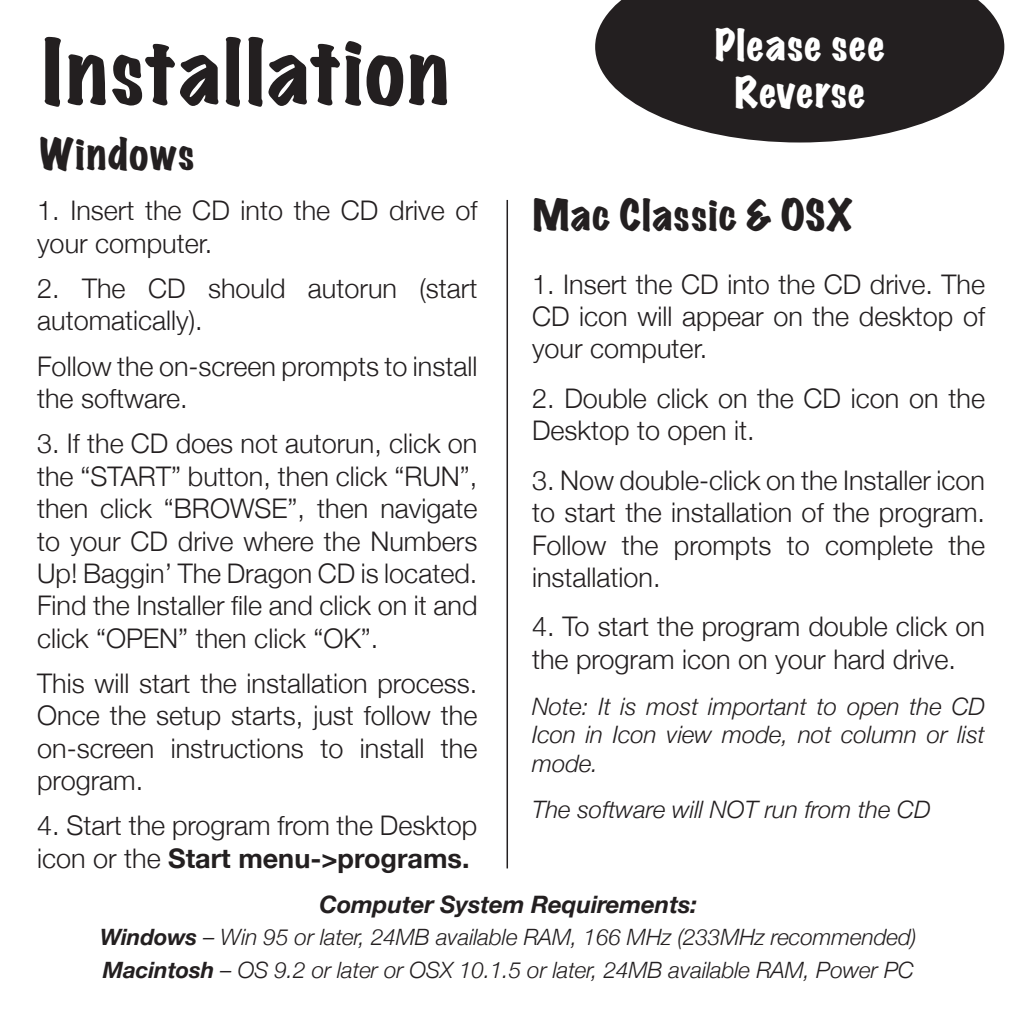
<style>
.page{position:relative;width:1021px;height:1021px;background:#fff}
.page>*{position:absolute;margin:0;border:0;box-sizing:border-box;transform-origin:0 0}
.t1{font:expanded 81px "Marker Felt";letter-spacing:.035em;color:#231f20}
.t2{font:expanded 39px "Marker Felt";letter-spacing:.035em;color:#231f20}
.t3{font:expanded 39px "Marker Felt";letter-spacing:.03em;color:#fff}
.t4{font:expanded 39px "Marker Felt";letter-spacing:.01em;color:#fff}
.t5{font:300 27px/32.4px "Helvetica Neue";color:#231f20}
.t6{font:italic 300 24px/28.8px "Helvetica Neue";color:#231f20;text-align:justify}
.t7{font:italic 700 24px "Helvetica Neue";letter-spacing:-.005em;color:#231f20}
.t8{font:italic 300 22.5px "Helvetica Neue";letter-spacing:-.005em;color:#231f20}
.s1{font-weight:700}
</style>
<div class="page">
<svg style="left:595px;top:0;width:409px;height:142px;fill:#231f20"></svg>
<hr style="left:506px;top:200px;width:2px;height:668px;background:#231f20">
<p class="t1" style="left:43px;top:30px;width:407px">Installation</p>
<p class="t2" style="left:40px;top:134px;width:156px">Windows</p>
<p class="t5" style="left:37px;top:194px;width:442px">1. Insert the CD into the CD drive of your computer.</p>
<p class="t5" style="left:37px;top:272px;width:442px">2. The CD should autorun (start automatically).</p>
<p class="t5" style="left:37px;top:349px;width:442px">Follow the on-screen prompts to install the software.</p>
<p class="t5" style="left:37px;top:427px;width:442px;text-align:justify">3. If the CD does not autorun, click on the “START” button, then click “RUN”, then click “BROWSE”, then navigate to your CD drive where the Numbers Up! Baggin’ The Dragon CD is located.<br>Find the Installer file and click on it and click “OPEN” then click “OK”.</p>
<p class="t5" style="left:37px;top:666px;width:442px;text-align:justify">This will start the installation process.<br>Once the setup starts, just follow the on-screen instructions to install the program.</p>
<p class="t5" style="left:37px;top:809px;width:442px">4. Start the program from the Desktop icon or the <span class="s1">Start menu-&gt;programs.</span></p>
<p class="t3" style="left:715px;top:25px;width:171px">Please see</p>
<p class="t4" style="left:734px;top:72px;width:132px">Reverse</p>
<p class="t2" style="left:533px;top:194px;width:321px">Mac Classic &amp; OSX</p>
<p class="t5" style="left:532px;top:267px;width:454px;text-align:justify">1. Insert the CD into the CD drive. The CD icon will appear on the desktop of your computer.</p>
<p class="t5" style="left:532px;top:381px;width:454px">2. Double click on the CD icon on the<br>Desktop to open it.</p>
<p class="t5" style="left:532px;top:463px;width:454px;text-align:justify">3. Now double-click on the Installer icon to start the installation of the program.<br>Follow the prompts to complete the installation.</p>
<p class="t5" style="left:532px;top:610px;width:454px">4. To start the program double click on the program icon on your hard drive.</p>
<p class="t6" style="left:532px;top:691px;width:454px">Note: It is most important to open the CD Icon in Icon view mode, not column or list mode.</p>
<p class="t6" style="left:532px;top:794px;width:400px">The software will NOT run from the CD</p>
<p class="t7" style="left:319px;top:889px;width:379px">Computer System Requirements:</p>
<p class="t8" style="left:100px;top:923px;width:818px"><span class="s1">Windows</span> – Win 95 or later, 24MB available RAM, 166 MHz (233MHz recommended)</p>
<p class="t8" style="left:103px;top:956px;width:812px"><span class="s1">Macintosh</span> – OS 9.2 or later or OSX 10.1.5 or later, 24MB available RAM, Power PC</p>
</div>
